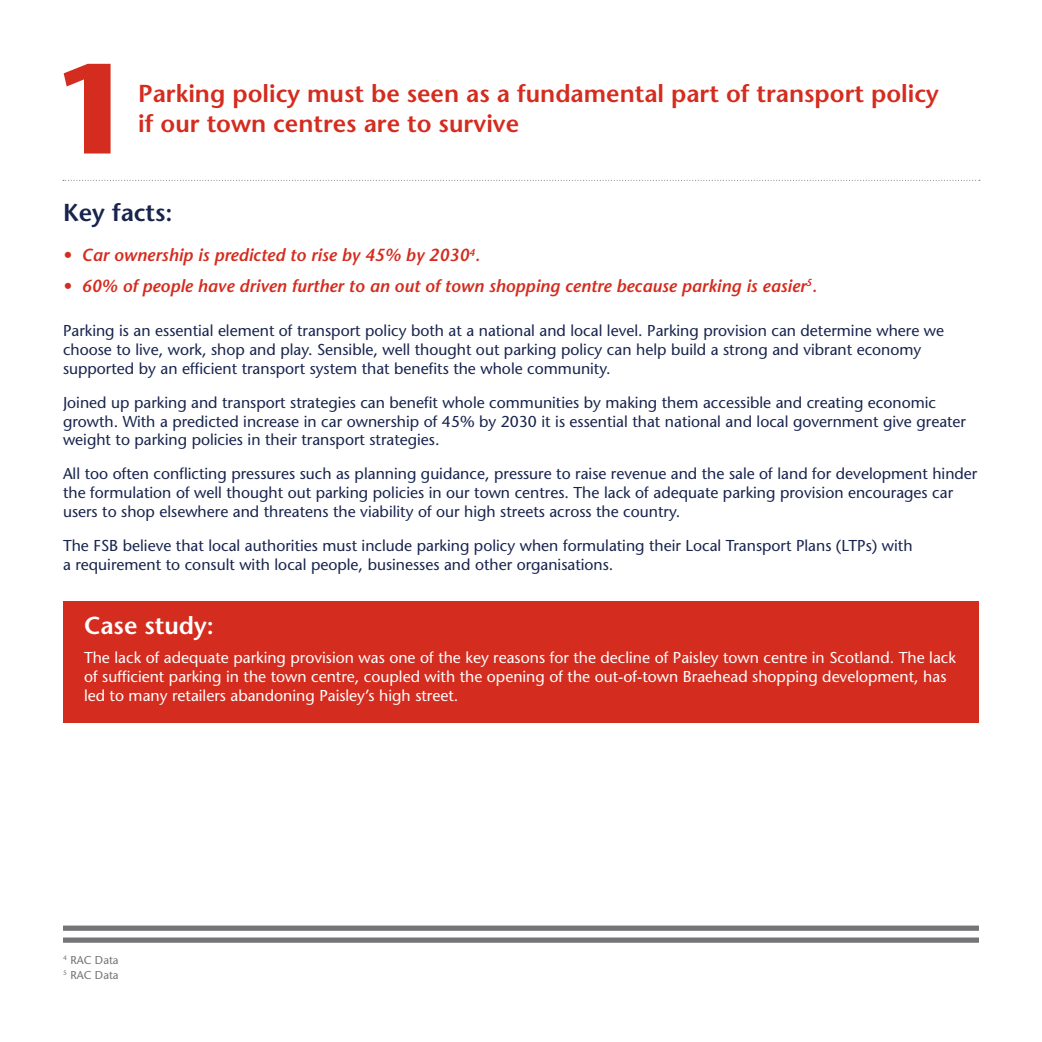
<style>
.page{position:relative;width:1042px;height:1042px;background:#fff}
.page>*{position:absolute;margin:0;border:0;box-sizing:border-box;transform-origin:0 0}
.t1{font:700 126px "Stone Sans";color:#d42c1e}
.t2{font:600 24.5px/29.4px "Stone Sans";color:#d42c1e}
.t3{font:600 24.5px "Stone Sans";color:#fff}
.t4{font:600 24.5px "Stone Sans";color:#18244e}
.t5{font:italic 600 17.5px "Stone Sans";color:#d42c1e}
.t6{font:15.75px/18.9px "Stone Sans";color:#18244e}
.t7{font:15.75px/18.9px "Stone Sans";color:#fff}
.t8{font:11.38px/14.9px "Stone Sans";color:#757477}
</style>
<div class="page">
<div style="left:63px;top:601px;width:916px;height:121px;background:#d42c1e"></div>
<div style="left:63px;top:937px;width:916px;height:6px;background:#757477"></div>
<div style="left:63px;top:925px;width:916px;height:6px;background:#757477"></div>
<svg style="left:63px;top:180px;width:917px;height:1px"></svg>
<h1 class="t1" style="left:53px;top:30px;width:81px">1</h1>
<h2 class="t2" style="left:138px;top:79px;width:802px">Parking policy must be seen as a fundamental part of transport policy if our town centres are to survive</h2>
<h2 class="t4" style="left:63px;top:197px;width:111px">Key facts:</h2>
<p class="t5" style="left:63px;top:244px;width:418px">• Car ownership is predicted to rise by 45% by 2030<sup>4</sup>.</p>
<p class="t5" style="left:63px;top:275px;width:755px">• 60% of people have driven further to an out of town shopping centre because parking is easier<sup>5</sup>.</p>
<p class="t6" style="left:63px;top:321px;width:882px">Parking is an essential element of transport policy both at a national and local level. Parking provision can determine where we choose to live, work, shop and play. Sensible, well thought out parking policy can help build a strong and vibrant economy supported by an efficient transport system that benefits the whole community.</p>
<p class="t6" style="left:63px;top:392px;width:904px">Joined up parking and transport strategies can benefit whole communities by making them accessible and creating economic growth. With a predicted increase in car ownership of 45% by 2030 it is essential that national and local government give greater weight to parking policies in their transport strategies.</p>
<p class="t6" style="left:63px;top:464px;width:916px">All too often conflicting pressures such as planning guidance, pressure to raise revenue and the sale of land for development hinder the formulation of well thought out parking policies in our town centres. The lack of adequate parking provision encourages car users to shop elsewhere and threatens the viability of our high streets across the country.</p>
<p class="t6" style="left:63px;top:536px;width:851px">The FSB believe that local authorities must include parking policy when formulating their Local Transport Plans (LTPs) with a requirement to consult with local people, businesses and other organisations.</p>
<h2 class="t3" style="left:84px;top:610px;width:131px">Case study:</h2>
<p class="t7" style="left:84px;top:647px;width:873px">The lack of adequate parking provision was one of the key reasons for the decline of Paisley town centre in Scotland. The lack of sufficient parking in the town centre, coupled with the opening of the out-of-town Braehead shopping development, has led to many retailers abandoning Paisley’s high street.</p>
<p class="t8" style="left:63px;top:952px;width:57px"><sup>4</sup> RAC Data<br><sup>5</sup> RAC Data</p>
</div>
